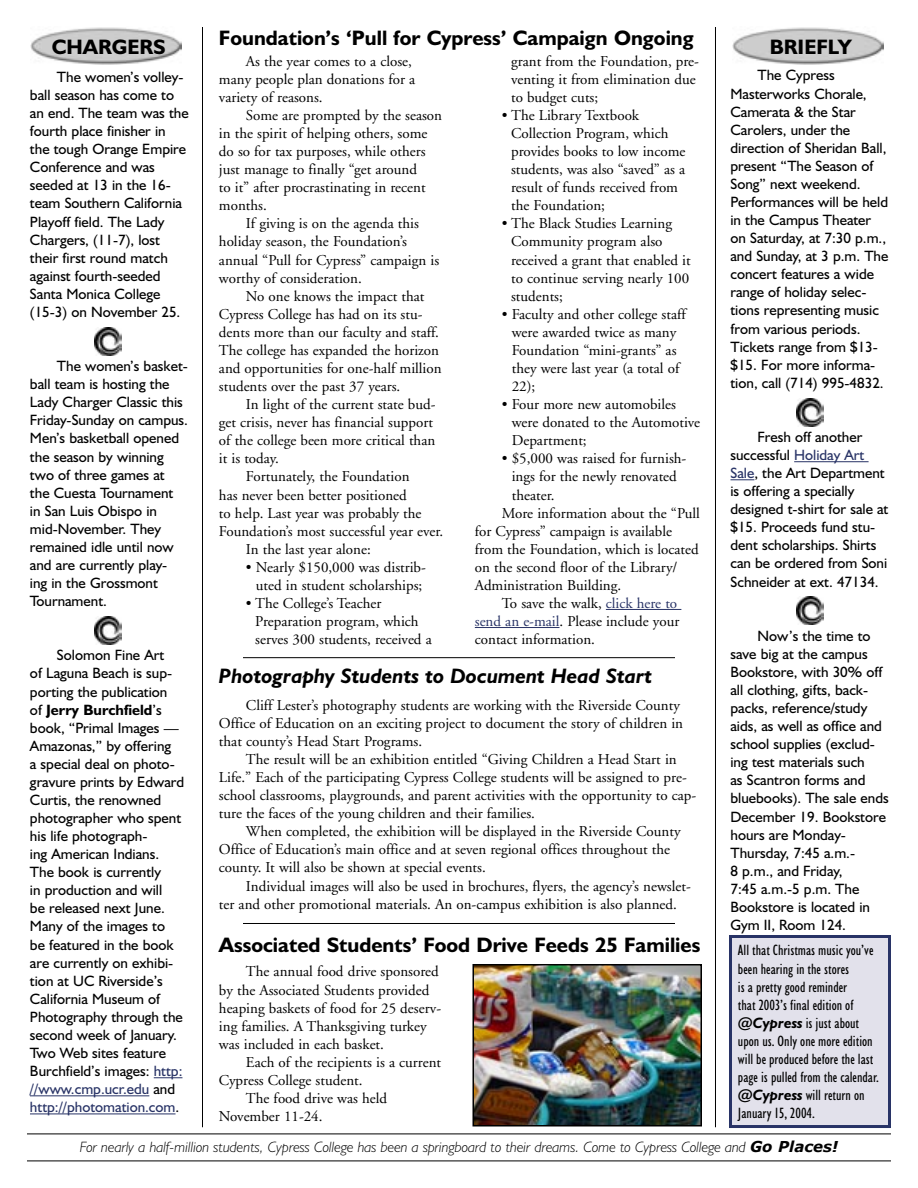
<style>
.page{position:relative;width:918px;height:1188px;background:#fff}
.page>*{position:absolute;margin:0;border:0;box-sizing:border-box;transform-origin:0 0}
.t1{font:700 21px "Humanist 521 BT";color:#000}
.t2{font:italic 700 21px "Humanist 521 BT";color:#000}
.Body_copy{font:15px/18px "Adobe Garamond";color:#000}
.Columns{font:15px/18px "Humanist 521 BT";color:#000}
.Body_copy-2{font:condensed 15px/18px "Humanist 521 BT";color:#000}
.t3{font:italic 300 15px "Humanist 521 BT";color:#000}
.s1{color:#283366}
.s2{font-weight:700}
.s3{font-weight:700;font-style:italic;font-stretch:normal}
.s4{font-family:"Verdana";font-weight:700}
</style>
<div class="page">
<hr style="left:606px;top:609px;width:75px;height:1px;background:#283366">
<hr style="left:475px;top:627px;width:84px;height:1px;background:#283366">
<hr style="left:243px;top:657px;width:432px;height:1px;background:#000">
<hr style="left:243px;top:923px;width:432px;height:1px;background:#000">
<hr style="left:202px;top:27px;width:1px;height:1100px;background:#000">
<hr style="left:715px;top:27px;width:1px;height:1100px;background:#000">
<hr style="left:794px;top:461px;width:75px;height:1px;background:#283366">
<svg style="left:730px;top:479px;width:24px;height:1px"></svg>
<svg style="left:154px;top:1077px;width:28px;height:1px"></svg>
<hr style="left:30px;top:1095px;width:119px;height:1px;background:#283366">
<hr style="left:30px;top:1113px;width:146px;height:1px;background:#283366">
<img style="left:30px;top:27px;width:151px;height:37px">
<img style="left:732px;top:27px;width:151px;height:37px">
<img style="left:94px;top:328px;width:27px;height:27px">
<img style="left:94px;top:617px;width:27px;height:27px">
<img style="left:797px;top:399px;width:27px;height:28px">
<img style="left:797px;top:597px;width:27px;height:27px">
<hr style="left:27px;top:1161px;width:864px;height:1px;background:#000">
<hr style="left:27px;top:1134px;width:864px;height:1px;background:#000">
<div style="left:730px;top:936px;width:160px;height:191px;background:#e2e1eb"></div>
<div style="left:729px;top:935px;width:162px;height:193px;border:3px solid #283366"></div>
<img style="left:475px;top:967px;width:224px;height:156px">
<div style="left:472px;top:964px;width:230px;height:162px;border:2px solid #000"></div>
<p class="t1" style="left:219px;top:25px;width:476px">Foundation’s ‘Pull for Cypress’ Campaign Ongoing</p>
<p class="Body_copy" style="left:219px;top:52px;width:198px;text-indent:27px">As the year comes to a close, many people plan donations for a variety of reasons.</p>
<p class="Body_copy" style="left:219px;top:107px;width:225px;text-indent:27px">Some are prompted by the season in the spirit of helping others, some do so for tax purposes, while others just manage to finally “get around<br>to it” after procrastinating in recent months.</p>
<p class="Body_copy" style="left:219px;top:215px;width:222px;text-indent:27px">If giving is on the agenda this holiday season, the Foundation’s annual “Pull for Cypress” campaign is worthy of consideration.</p>
<p class="Body_copy" style="left:219px;top:287px;width:224px;text-indent:27px">No one knows the impact that Cypress College has had on its stu&shy;dents more than our faculty and staff.<br>The college has expanded the horizon and opportunities for one-half million students over the past 37 years.</p>
<p class="Body_copy" style="left:219px;top:396px;width:218px;text-indent:27px">In light of the current state bud&shy;get crisis, never has financial support of the college been more critical than it is today.</p>
<p class="Body_copy" style="left:219px;top:468px;width:226px;text-indent:27px">Fortunately, the Foundation<br>has never been better positioned<br>to help. Last year was probably the Foundation’s most successful year ever.</p>
<p class="Body_copy" style="left:246px;top:540px;width:126px">In the last year alone:</p>
<p class="Body_copy" style="left:246px;top:558px;width:182px;text-align:center">• Nearly $150,000 was distrib&shy;uted in student scholarships;</p>
<p class="Body_copy" style="left:255px;top:595px;width:178px;text-indent:-9px">• The College’s Teacher<br>Preparation program, which serves 300 students, received a</p>
<p class="t1" style="left:52px;top:34px;width:115px">CHARGERS</p>
<p class="t1" style="left:770px;top:34px;width:84px">BRIEFLY</p>
<p class="Body_copy" style="left:511px;top:52px;width:189px">grant from the Foundation, pre&shy;venting it from elimination due to budget cuts;</p>
<p class="Body_copy" style="left:511px;top:107px;width:176px;text-indent:-9px">• The Library Textbook<br>Collection Program, which provides books to low income students, was also “saved” as a result of funds received from the Foundation;</p>
<p class="Body_copy" style="left:511px;top:215px;width:181px;text-indent:-9px">• The Black Studies Learning<br>Community program also received a grant that enabled it to continue serving nearly 100 students;</p>
<p class="Body_copy" style="left:512px;top:305px;width:176px;text-indent:-10px">• Faculty and other college staff were awarded twice as many<br>Foundation “mini-grants” as they were last year (a total of<br>22);</p>
<p class="Body_copy" style="left:512px;top:396px;width:190px;text-indent:-10px">• Four more new automobiles were donated to the Automotive<br>Department;</p>
<p class="Body_copy" style="left:512px;top:450px;width:176px;text-indent:-10px">• $5,000 was raised for furnish&shy;ings for the newly renovated theater.</p>
<p class="Body_copy" style="left:475px;top:504px;width:227px;text-indent:27px">More information about the “Pull for Cypress” campaign is available from the Foundation, which is located on the second floor of the Library/ Administration Building.</p>
<p class="Body_copy" style="left:475px;top:595px;width:206px;text-indent:27px">To save the walk, <span class="s1">click here to send an e-mail</span>. Please include your contact information.</p>
<p class="Columns" style="left:730px;top:66px;width:159px;text-indent:27px">The Cypress<br>Masterworks Chorale,<br>Camerata &amp; the Star<br>Carolers, under the direction of Sheridan Ball, present “The Season of<br>Song” next weekend.<br>Performances will be held in the Campus Theater on Saturday, at 7:30 p.m., and Sunday, at 3 p.m. The concert features a wide range of holiday selec&shy;tions representing music from various periods.<br>Tickets range from $13- $15. For more informa&shy;tion, call (714) 995-4832.</p>
<p class="Columns" style="left:30px;top:68px;width:160px;text-indent:27px">The women’s volley&shy;ball season has come to an end. The team was the fourth place finisher in the tough Orange Empire<br>Conference and was seeded at 13 in the 16- team Southern California<br>Playoff field. The Lady<br>Chargers, (11-7), lost their first round match against fourth-seeded<br>Santa Monica College (15-3) on November 25.</p>
<p class="Columns" style="left:30px;top:357px;width:160px;text-indent:27px">The women’s basket&shy;ball team is hosting the<br>Lady Charger Classic this<br>Friday-Sunday on campus.<br>Men’s basketball opened the season by winning two of three games at the Cuesta Tournament<br>in San Luis Obispo in mid-November. They remained idle until now and are currently play&shy;ing in the Grossmont<br>Tournament.</p>
<p class="Columns" style="left:730px;top:428px;width:159px;text-indent:27px">Fresh off another successful <span class="s1">Holiday Art<br>Sale</span>, the Art Department is offering a specially designed t-shirt for sale at $15. Proceeds fund stu&shy;dent scholarships. Shirts can be ordered from Soni<br>Schneider at ext. 47134.</p>
<p class="Columns" style="left:730px;top:626px;width:160px;text-indent:27px">Now’s the time to save big at the campus<br>Bookstore, with 30% off all clothing, gifts, back&shy;packs, reference/study aids, as well as office and school supplies (exclud&shy;ing test materials such<br>as Scantron forms and bluebooks). The sale ends<br>December 19. Bookstore hours are Monday-<br>Thursday, 7:45 a.m.-<br>8 p.m., and Friday,<br>7:45 a.m.-5 p.m. The<br>Bookstore is located in<br>Gym II, Room 124.</p>
<p class="Columns" style="left:30px;top:646px;width:156px;text-indent:27px">Solomon Fine Art<br>of Laguna Beach is sup&shy;porting the publication<br>of <span class="s2">Jerry Burchfield</span>’s book, “Primal Images —<br>Amazonas,” by offering<br>a special deal on photo&shy;gravure prints by Edward<br>Curtis, the renowned photographer who spent his life photograph-<br>ing American Indians.<br>The book is currently<br>in production and will<br>be released next June.<br>Many of the images to<br>be featured in the book are currently on exhibi&shy;tion at UC Riverside’s<br>California Museum of<br>Photography through the second week of January.<br>Two Web sites feature<br>Burchfield’s images: <span class="s1">http: //www.cmp.ucr.edu</span> and <span class="s1">http://photomation.com</span>.</p>
<p class="t2" style="left:219px;top:662px;width:435px">Photography Students to Document Head Start</p>
<p class="Body_copy" style="left:219px;top:696px;width:466px;text-indent:27px">Cliff Lester’s photography students are working with the Riverside County<br>Office of Education on an exciting project to document the story of children in that county’s Head Start Programs.</p>
<p class="Body_copy" style="left:219px;top:751px;width:479px;text-indent:27px">The result will be an exhibition entitled “Giving Children a Head Start in Life.” Each of the participating Cypress College students will be assigned to pre&shy;school classrooms, playgrounds, and parent activities with the opportunity to cap&shy;ture the faces of the young children and their families.</p>
<p class="Body_copy" style="left:219px;top:823px;width:463px;text-indent:27px">When completed, the exhibition will be displayed in the Riverside County<br>Office of Education’s main office and at seven regional offices throughout the county. It will also be shown at special events.</p>
<p class="Body_copy" style="left:219px;top:877px;width:473px;text-indent:27px">Individual images will also be used in brochures, flyers, the agency’s newslet&shy;ter and other promotional materials. An on-campus exhibition is also planned.</p>
<p class="t1" style="left:219px;top:931px;width:483px">Associated Students’ Food Drive Feeds 25 Families</p>
<p class="Body_copy" style="left:219px;top:963px;width:224px;text-indent:27px">The annual food drive sponsored by the Associated Students provided heaping baskets of food for 25 deserv&shy;ing families. A Thanksgiving turkey was included in each basket.</p>
<p class="Body_copy" style="left:219px;top:1053px;width:224px;text-indent:27px">Each of the recipients is a current<br>Cypress College student.</p>
<p class="Body_copy" style="left:219px;top:1090px;width:170px;text-indent:27px">The food drive was held<br>November 11-24.</p>
<p class="Body_copy-2" style="left:738px;top:941px;width:142px">All that Christmas music you’ve been hearing in the stores<br>is a pretty good reminder<br>that 2003’s final edition of <span class="s3">@Cypress</span> is just about upon us. Only one more edition will be produced before the last page is pulled from the calendar. <span class="s3">@Cypress</span> will return on<br>January 15, 2004.</p>
<p class="t3" style="left:80px;top:1138px;width:760px">For nearly a half-million students, Cypress College has been a springboard to their dreams. Come to Cypress College and <span class="s4">Go Places!</span></p>
</div>
